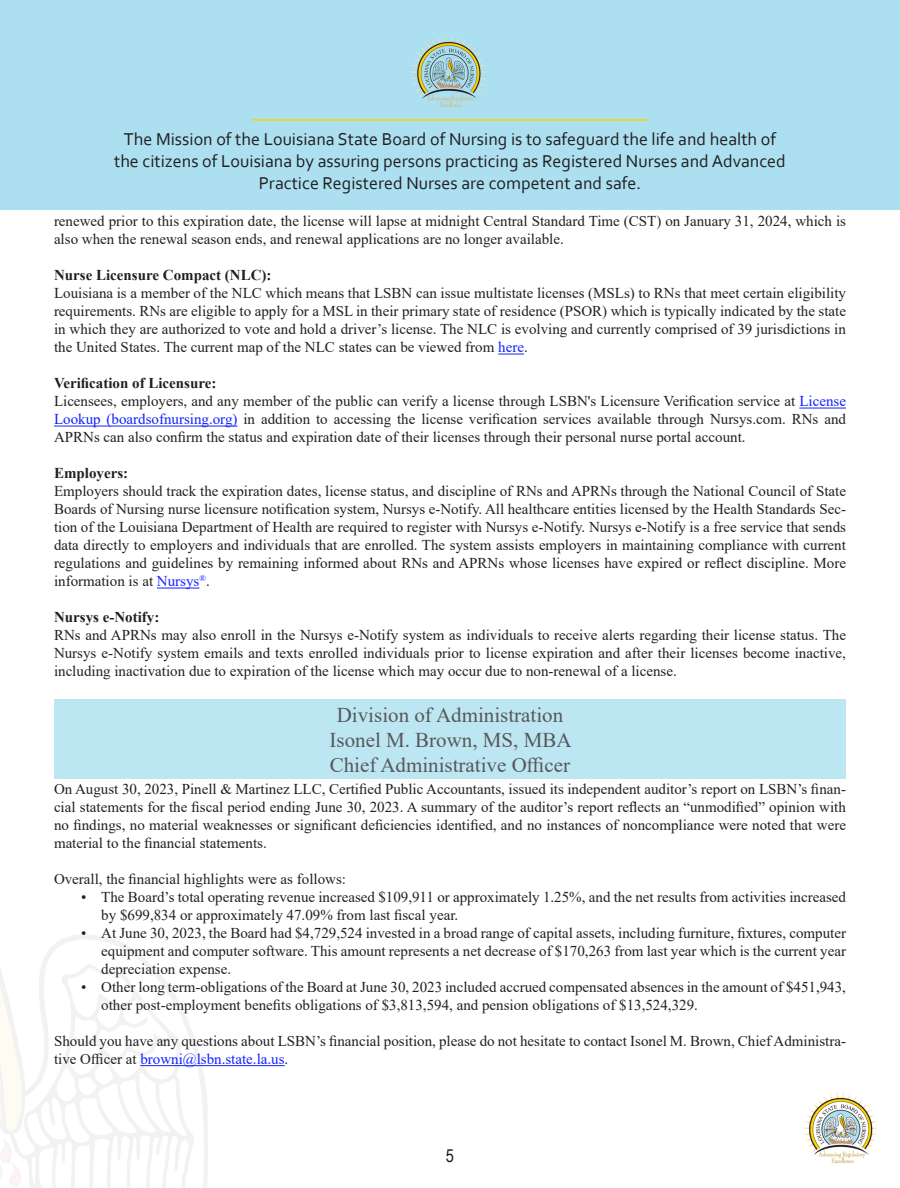
<style>
.page{position:relative;width:900px;height:1188px;background:#fff}
.page>*{position:absolute;margin:0;border:0;box-sizing:border-box;transform-origin:0 0}
.t1{font:21px "Times New Roman";color:#57585a}
.t2{font:18px/21.6px "Corbel";color:#231f20;text-align:center}
.t3{font:18px "Arial Narrow";color:#231f20}
.ED_Article_Title{font:15px/18px "Times New Roman";color:#231f20;text-align:justify}
.ED_Article_Title-2{font:700 15px "Times New Roman";color:#231f20}
.s1{color:#12f}
</style>
<div class="page">
<svg style="left:127px;top:946px;width:82px;height:242px"></svg>
<svg style="left:0;top:935px;width:127px;height:253px"></svg>
<div style="left:0;top:0;width:900px;height:210px;background:#ace0f0"></div>
<hr style="left:252px;top:119px;width:396px;height:2px;background:#ffd204">
<img style="left:410px;top:36px;width:77px;height:71px">
<img style="left:803px;top:1092px;width:75px;height:72px">
<svg style="left:498px;top:354px;width:26px;height:1px"></svg>
<hr style="left:799px;top:408px;width:47px;height:1px;background:#12f">
<hr style="left:54px;top:426px;width:184px;height:1px;background:#12f">
<hr style="left:157px;top:588px;width:42px;height:1px;background:#12f">
<div style="left:54px;top:700px;width:792px;height:79px;background:#bde6f3"></div>
<hr style="left:140px;top:1065px;width:145px;height:1px;background:#12f">
<p class="t2" style="left:114px;top:128px;width:673px">The Mission of the Louisiana State Board of Nursing is to safeguard the life and health of the citizens of Louisiana by assuring persons practicing as Registered Nurses and Advanced<br>Practice Registered Nurses are competent and safe.</p>
<p class="ED_Article_Title" style="left:54px;top:212px;width:794px">renewed prior to this expiration date, the license will lapse at midnight Central Standard Time (CST) on January 31, 2024, which is also when the renewal season ends, and renewal applications are no longer available.</p>
<p class="ED_Article_Title-2" style="left:54px;top:265px;width:219px">Nurse Licensure Compact (NLC):</p>
<p class="ED_Article_Title" style="left:54px;top:284px;width:794px">Louisiana is a member of the NLC which means that LSBN can issue multistate licenses (MSLs) to RNs that meet certain eligibility requirements. RNs are eligible to apply for a MSL in their primary state of residence (PSOR) which is typically indicated by the state in which they are authorized to vote and hold a driver’s license. The NLC is evolving and currently comprised of 39 jurisdictions in the United States. The current map of the NLC states can be viewed from <span class="s1">here</span>.</p>
<p class="ED_Article_Title-2" style="left:54px;top:373px;width:164px">Verification of Licensure:</p>
<p class="ED_Article_Title" style="left:54px;top:392px;width:793px">Licensees, employers, and any member of the public can verify a license through LSBN's Licensure Verification service at <span class="s1">License Lookup (boardsofnursing.org)</span> in addition to accessing the license verification services available through Nursys.com. RNs and APRNs can also confirm the status and expiration date of their licenses through their personal nurse portal account.</p>
<p class="ED_Article_Title-2" style="left:54px;top:463px;width:76px">Employers:</p>
<p class="ED_Article_Title" style="left:54px;top:482px;width:793px">Employers should track the expiration dates, license status, and discipline of RNs and APRNs through the National Council of State Boards of Nursing nurse licensure notification system, Nursys e-Notify. All healthcare entities licensed by the Health Standards Sec&shy;tion of the Louisiana Department of Health are required to register with Nursys e-Notify. Nursys e-Notify is a free service that sends data directly to employers and individuals that are enrolled. The system assists employers in maintaining compliance with current regulations and guidelines by remaining informed about RNs and APRNs whose licenses have expired or reflect discipline. More information is at <span class="s1">Nursys</span><sup>®</sup>.</p>
<p class="ED_Article_Title-2" style="left:54px;top:607px;width:107px">Nursys e-Notify:</p>
<p class="ED_Article_Title" style="left:54px;top:626px;width:794px">RNs and APRNs may also enroll in the Nursys e-Notify system as individuals to receive alerts regarding their license status. The Nursys e-Notify system emails and texts enrolled individuals prior to license expiration and after their licenses become inactive, including inactivation due to expiration of the license which may occur due to non-renewal of a license.</p>
<p class="t1" style="left:337px;top:700px;width:228px">Division of Administration</p>
<p class="t1" style="left:330px;top:725px;width:244px">Isonel M. Brown, MS, MBA</p>
<p class="t1" style="left:330px;top:750px;width:242px">Chief Administrative Officer</p>
<p class="ED_Article_Title" style="left:54px;top:780px;width:793px">On August 30, 2023, Pinell &amp; Martinez LLC, Certified Public Accountants, issued its independent auditor’s report on LSBN’s finan&shy;cial statements for the fiscal period ending June 30, 2023. A summary of the auditor’s report reflects an “unmodified” opinion with no findings, no material weaknesses or significant deficiencies identified, and no instances of noncompliance were noted that were material to the financial statements.</p>
<p class="ED_Article_Title" style="left:54px;top:870px;width:294px">Overall, the financial highlights were as follows:</p>
<p class="ED_Article_Title" style="left:101px;top:888px;width:746px;text-indent:-20px">• The Board’s total operating revenue increased $109,911 or approximately 1.25%, and the net results from activities increased by $699,834 or approximately 47.09% from last fiscal year.</p>
<p class="ED_Article_Title" style="left:101px;top:924px;width:746px;text-indent:-20px">• At June 30, 2023, the Board had $4,729,524 invested in a broad range of capital assets, including furniture, fixtures, computer equipment and computer software. This amount represents a net decrease of $170,263 from last year which is the current year depreciation expense.</p>
<p class="ED_Article_Title" style="left:101px;top:978px;width:746px;text-indent:-20px">• Other long term-obligations of the Board at June 30, 2023 included accrued compensated absences in the amount of $451,943, other post-employment benefits obligations of $3,813,594, and pension obligations of $13,524,329.</p>
<p class="ED_Article_Title" style="left:54px;top:1032px;width:793px">Should you have any questions about LSBN’s financial position, please do not hesitate to contact Isonel M. Brown, Chief Administra&shy;tive Officer at <span class="s1">browni@lsbn.state.la.us</span>.</p>
<p class="t3" style="left:446px;top:1142px;width:10px">5</p>
</div>
